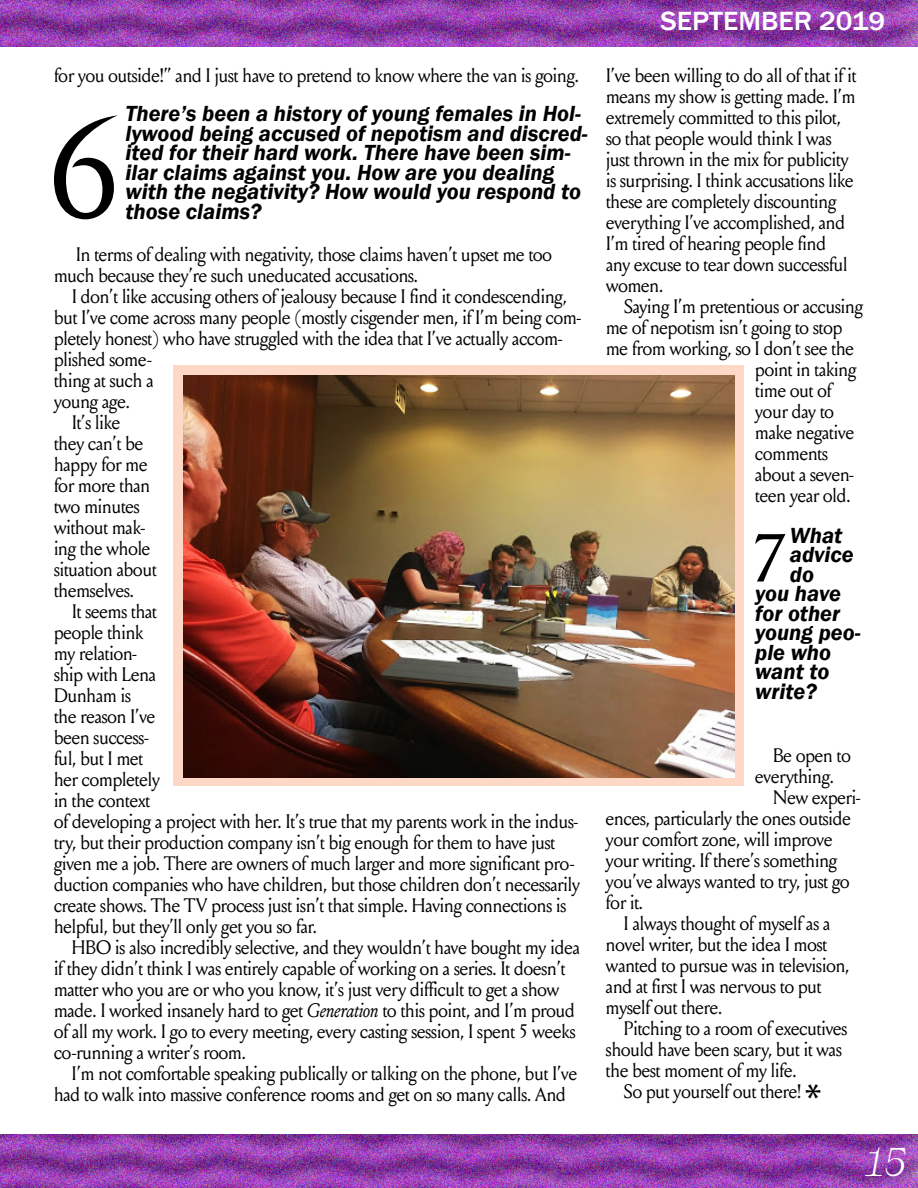
<style>
.page{position:relative;width:918px;height:1188px;background:#fff}
.page>*{position:absolute;margin:0;border:0;box-sizing:border-box;transform-origin:0 0}
.t1{font:139.65px "Louize Displaytrial";color:#000}
.t2{font:67.65px "Louize Displaytrial";color:#000}
.t3{font:italic 36px "Self Modern Trial";color:#fff}
.t4{font:500 27px "Franklin Gothic";color:#fff;scale:1.05 1}
.t5{font:italic 600 22.5px/19.5px "Franklin Gothic";color:#000}
.t6{font:19.5px/21px "Louize Displaytrial";color:#000}
.s1{font-style:italic}
.s2{font-family:"Myriad Pro";font-size:40.5px}
</style>
<div class="page">
<img style="left:0;top:1134px;width:917px;height:54px">
<div style="left:173px;top:365px;width:571px;height:421px;background:#fdd8c7"></div>
<img style="left:183px;top:375px;width:552px;height:403px">
<img style="left:0;top:0;width:917px;height:46px">
<p class="t6" style="left:54px;top:66px;width:527px">for you outside!” and I just have to pretend to know where the van is going.</p>
<h1 class="t1" style="left:50px;top:94px;width:70px">6</h1>
<p class="t5" style="left:126px;top:104px;width:464px">There’s been a history of young females in Hol&shy;lywood being accused of nepotism and discred&shy;ited for their hard work. There have been sim&shy;ilar claims against you. How are you dealing with the negativity? How would you respond to those claims?</p>
<p class="t6" style="left:54px;top:244px;width:500px;text-indent:22px">In terms of dealing with negativity, those claims haven’t upset me too much because they’re such uneducated accusations.</p>
<p class="t6" style="left:72px;top:286px;width:496px">I don’t like accusing others of jealousy because I find it condescending,</p>
<p class="t6" style="left:54px;top:307px;width:528px">but I’ve come across many people (mostly cisgender men, if I’m being com-</p>
<p class="t6" style="left:54px;top:328px;width:510px">pletely honest) who have struggled with the idea that I’ve actually accom-</p>
<p class="t6" style="left:54px;top:349px;width:99px">plished some-</p>
<p class="t6" style="left:54px;top:370px;width:101px">thing at such a</p>
<p class="t6" style="left:54px;top:391px;width:77px">young age.</p>
<p class="t6" style="left:72px;top:412px;width:50px">It’s like</p>
<p class="t6" style="left:54px;top:433px;width:91px">they can’t be</p>
<p class="t6" style="left:54px;top:454px;width:95px">happy for me</p>
<p class="t6" style="left:54px;top:475px;width:98px">for more than</p>
<p class="t6" style="left:54px;top:496px;width:87px">two minutes</p>
<p class="t6" style="left:54px;top:517px;width:92px">without mak-</p>
<p class="t6" style="left:54px;top:538px;width:98px">ing the whole</p>
<p class="t6" style="left:54px;top:559px;width:104px">situation about</p>
<p class="t6" style="left:54px;top:580px;width:81px">themselves.</p>
<p class="t6" style="left:72px;top:601px;width:86px">It seems that</p>
<p class="t6" style="left:54px;top:622px;width:91px">people think</p>
<p class="t6" style="left:54px;top:643px;width:84px">my relation-</p>
<p class="t6" style="left:54px;top:664px;width:103px">ship with Lena</p>
<p class="t6" style="left:54px;top:685px;width:78px">Dunham is</p>
<p class="t6" style="left:54px;top:706px;width:103px">the reason I’ve</p>
<p class="t6" style="left:54px;top:727px;width:96px">been success-</p>
<p class="t6" style="left:54px;top:748px;width:91px">ful, but I met</p>
<p class="t6" style="left:54px;top:769px;width:107px">her completely</p>
<p class="t6" style="left:54px;top:790px;width:98px">in the context</p>
<p class="t6" style="left:54px;top:811px;width:525px">of developing a project with her. It’s true that my parents work in the indus-</p>
<p class="t6" style="left:54px;top:832px;width:503px">try, but their production company isn’t big enough for them to have just</p>
<p class="t6" style="left:54px;top:853px;width:522px">given me a job. There are owners of much larger and more significant pro-</p>
<p class="t6" style="left:54px;top:874px;width:527px">duction companies who have children, but those children don’t necessarily</p>
<p class="t6" style="left:54px;top:895px;width:514px">create shows. The TV process just isn’t that simple. Having connections is</p>
<p class="t6" style="left:54px;top:916px;width:264px">helpful, but they’ll only get you so far.</p>
<p class="t6" style="left:72px;top:937px;width:509px">HBO is also incredibly selective, and they wouldn’t have bought my idea</p>
<p class="t6" style="left:54px;top:958px;width:513px">if they didn’t think I was entirely capable of working on a series. It doesn’t</p>
<p class="t6" style="left:54px;top:979px;width:507px">matter who you are or who you know, it’s just very difficult to get a show</p>
<p class="t6" style="left:54px;top:1000px;width:522px">made. I worked insanely hard to get <span class="s1">Generation</span> to this point, and I’m proud</p>
<p class="t6" style="left:54px;top:1021px;width:523px">of all my work. I go to every meeting, every casting session, I spent 5 weeks</p>
<p class="t6" style="left:54px;top:1042px;width:193px">co-running a writer’s room.</p>
<p class="t6" style="left:72px;top:1063px;width:507px">I’m not comfortable speaking publically or talking on the phone, but I’ve</p>
<p class="t6" style="left:54px;top:1084px;width:513px">had to walk into massive conference rooms and get on so many calls. And</p>
<h3 class="t4" style="left:661px;top:5px;width:216px">SEPTEMBER 2019</h3>
<p class="t6" style="left:606px;top:66px;width:252px">I’ve been willing to do all of that if it means my show is getting made. I’m extremely committed to this pilot, so that people would think I was just thrown in the mix for publicity is surprising. I think accusations like these are completely discounting everything I’ve accomplished, and<br>I’m tired of hearing people find<br>any excuse to tear down successful women.</p>
<p class="t6" style="left:624px;top:297px;width:240px">Saying I’m pretentious or accusing</p>
<p class="t6" style="left:606px;top:318px;width:238px">me of nepotism isn’t going to stop</p>
<p class="t6" style="left:606px;top:339px;width:249px">me from working, so I don’t see the</p>
<p class="t6" style="left:755px;top:360px;width:103px">point in taking</p>
<p class="t6" style="left:755px;top:381px;width:78px">time out of</p>
<p class="t6" style="left:755px;top:402px;width:80px">your day to</p>
<p class="t6" style="left:755px;top:423px;width:100px">make negative</p>
<p class="t6" style="left:755px;top:444px;width:74px">comments</p>
<p class="t6" style="left:755px;top:465px;width:100px">about a seven-</p>
<p class="t6" style="left:755px;top:486px;width:97px">teen year old.</p>
<h2 class="t2" style="left:753px;top:521px;width:35px">7</h2>
<p class="t5" style="left:790px;top:525px;width:54px">What</p>
<p class="t5" style="left:790px;top:545px;width:65px">advice</p>
<p class="t5" style="left:790px;top:564px;width:26px">do</p>
<p class="t5" style="left:755px;top:584px;width:87px">you have</p>
<p class="t5" style="left:755px;top:603px;width:86px">for other</p>
<p class="t5" style="left:755px;top:623px;width:107px">young peo-</p>
<p class="t5" style="left:755px;top:642px;width:78px">ple who</p>
<p class="t5" style="left:755px;top:662px;width:76px">want to</p>
<p class="t5" style="left:755px;top:681px;width:63px">write?</p>
<p class="t6" style="left:773px;top:745px;width:79px">Be open to</p>
<p class="t6" style="left:755px;top:766px;width:80px">everything.</p>
<p class="t6" style="left:773px;top:787px;width:89px">New experi-</p>
<p class="t6" style="left:606px;top:808px;width:246px">ences, particularly the ones outside</p>
<p class="t6" style="left:606px;top:829px;width:228px">your comfort zone, will improve</p>
<p class="t6" style="left:606px;top:850px;width:232px">your writing. If there’s something</p>
<p class="t6" style="left:606px;top:871px;width:245px">you’ve always wanted to try, just go</p>
<p class="t6" style="left:606px;top:892px;width:39px">for it.</p>
<p class="t6" style="left:624px;top:913px;width:208px">I always thought of myself as a</p>
<p class="t6" style="left:606px;top:934px;width:223px">novel writer, but the idea I most</p>
<p class="t6" style="left:606px;top:955px;width:245px">wanted to pursue was in television,</p>
<p class="t6" style="left:606px;top:976px;width:217px">and at first I was nervous to put</p>
<p class="t6" style="left:606px;top:997px;width:118px">myself out there.</p>
<p class="t6" style="left:624px;top:1018px;width:225px">Pitching to a room of executives</p>
<p class="t6" style="left:606px;top:1039px;width:237px">should have been scary, but it was</p>
<p class="t6" style="left:606px;top:1060px;width:192px">the best moment of my life.</p>
<p class="t6" style="left:624px;top:1081px;width:199px">So put yourself out there! <span class="s2">*</span></p>
<h3 class="t3" style="left:864px;top:1139px;width:44px">15</h3>
</div>
